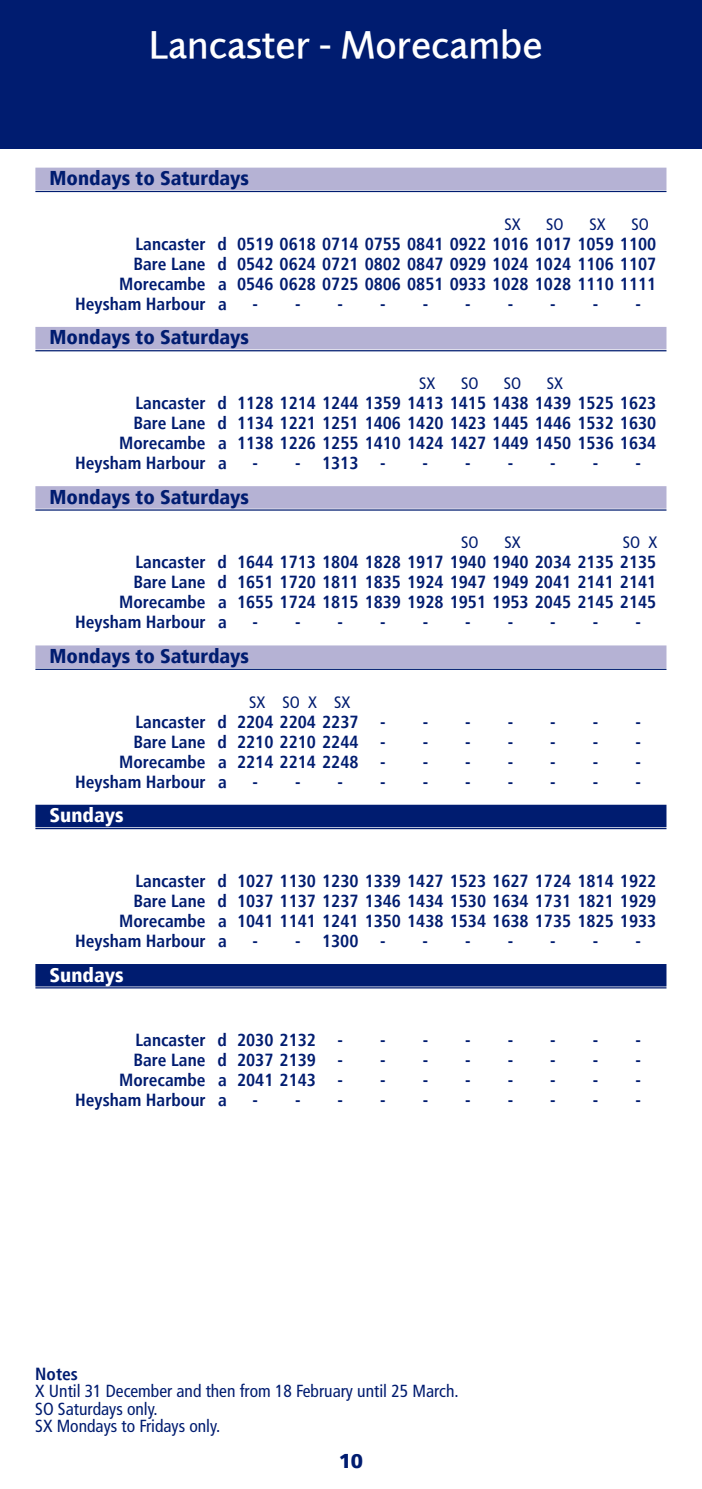
<style>
.page{position:relative;width:702px;height:1489px;background:#fff}
.page>*{position:absolute;margin:0;border:0;box-sizing:border-box;transform-origin:0 0}
.Table_Head{font:500 40px "Foundry Sans";color:#fff}
.Day_Head_Mon_-_Sat{font:900 condensed 20px "Frutiger LT";color:#001c70}
.Day_Head_Mon_-_Sun{font:900 condensed 20px "Frutiger LT";color:#fff}
.t1{font:900 20px "Frutiger LT";color:#001c70}
.Table_Text{font:700 condensed 17.5px "Frutiger LT";color:#001c70}
.Notes{font:condensed 17.5px "Frutiger LT";color:#001c70}
.Notes_Head{font:700 condensed 17.5px "Frutiger LT";color:#001c70}
.Codes_-_Medium{font:condensed 16.5px "Frutiger LT";color:#001c70}
</style>
<div class="page">
<div style="left:0;top:0;width:702px;height:149px;background:#001c70"></div>
<div style="left:35px;top:168px;width:631px;height:22px;background:#b5b2d4"></div>
<hr style="left:35px;top:191px;width:631px;height:1px;background:#001c70">
<div style="left:35px;top:327px;width:631px;height:22px;background:#b5b2d4"></div>
<hr style="left:35px;top:350px;width:631px;height:1px;background:#001c70">
<div style="left:35px;top:486px;width:631px;height:22px;background:#b5b2d4"></div>
<hr style="left:35px;top:509px;width:631px;height:1px;background:#001c70">
<div style="left:35px;top:645px;width:631px;height:23px;background:#b5b2d4"></div>
<hr style="left:35px;top:668px;width:631px;height:2px;background:#001c70">
<div style="left:35px;top:804px;width:631px;height:23px;background:#001c70"></div>
<hr style="left:35px;top:828px;width:631px;height:1px;background:#001c70">
<div style="left:35px;top:963px;width:631px;height:23px;background:#001c70"></div>
<hr style="left:35px;top:987px;width:631px;height:1px;background:#001c70">
<p class="Table_Head" style="left:149px;top:21px;width:395px">Lancaster - Morecambe</p>
<p class="Day_Head_Mon_-_Sat" style="left:50px;top:166px;width:201px">Mondays to Saturdays</p>
<p class="Codes_-_Medium" style="left:504px;top:214px;width:18px">SX</p>
<p class="Codes_-_Medium" style="left:546px;top:214px;width:19px">SO</p>
<p class="Codes_-_Medium" style="left:589px;top:214px;width:18px">SX</p>
<p class="Codes_-_Medium" style="left:631px;top:214px;width:19px">SO</p>
<p class="Table_Text" style="left:135px;top:233px;width:522px">Lancaster d 0519 0618 0714 0755 0841 0922 1016 1017 1059 1100</p>
<p class="Table_Text" style="left:133px;top:253px;width:524px">Bare Lane d 0542 0624 0721 0802 0847 0929 1024 1024 1106 1107</p>
<p class="Table_Text" style="left:119px;top:273px;width:538px">Morecambe a 0546 0628 0725 0806 0851 0933 1028 1028 1110 1111</p>
<p class="Table_Text" style="left:75px;top:293px;width:153px">Heysham Harbour a</p>
<p class="Table_Text" style="left:252px;top:293px;width:50px">- -</p>
<p class="Table_Text" style="left:337px;top:293px;width:50px">- -</p>
<p class="Table_Text" style="left:422px;top:293px;width:50px">- -</p>
<p class="Table_Text" style="left:507px;top:293px;width:50px">- -</p>
<p class="Table_Text" style="left:593px;top:293px;width:50px">- -</p>
<p class="Day_Head_Mon_-_Sat" style="left:50px;top:325px;width:201px">Mondays to Saturdays</p>
<p class="Codes_-_Medium" style="left:419px;top:374px;width:18px">SX</p>
<p class="Codes_-_Medium" style="left:461px;top:374px;width:19px">SO</p>
<p class="Codes_-_Medium" style="left:503px;top:374px;width:19px">SO</p>
<p class="Codes_-_Medium" style="left:547px;top:374px;width:18px">SX</p>
<p class="Table_Text" style="left:135px;top:392px;width:522px">Lancaster d 1128 1214 1244 1359 1413 1415 1438 1439 1525 1623</p>
<p class="Table_Text" style="left:133px;top:412px;width:524px">Bare Lane d 1134 1221 1251 1406 1420 1423 1445 1446 1532 1630</p>
<p class="Table_Text" style="left:119px;top:432px;width:538px">Morecambe a 1138 1226 1255 1410 1424 1427 1449 1450 1536 1634</p>
<p class="Table_Text" style="left:75px;top:452px;width:153px">Heysham Harbour a</p>
<p class="Table_Text" style="left:252px;top:452px;width:135px">- - 1313 -</p>
<p class="Table_Text" style="left:422px;top:452px;width:50px">- -</p>
<p class="Table_Text" style="left:507px;top:452px;width:50px">- -</p>
<p class="Table_Text" style="left:592px;top:452px;width:50px">- -</p>
<p class="Day_Head_Mon_-_Sat" style="left:50px;top:484px;width:201px">Mondays to Saturdays</p>
<p class="Codes_-_Medium" style="left:461px;top:533px;width:19px">SO</p>
<p class="Codes_-_Medium" style="left:504px;top:533px;width:18px">SX</p>
<p class="Codes_-_Medium" style="left:623px;top:533px;width:36px">SO X</p>
<p class="Table_Text" style="left:135px;top:552px;width:522px">Lancaster d 1644 1713 1804 1828 1917 1940 1940 2034 2135 2135</p>
<p class="Table_Text" style="left:133px;top:572px;width:524px">Bare Lane d 1651 1720 1811 1835 1924 1947 1949 2041 2141 2141</p>
<p class="Table_Text" style="left:119px;top:592px;width:538px">Morecambe a 1655 1724 1815 1839 1928 1951 1953 2045 2145 2145</p>
<p class="Table_Text" style="left:75px;top:612px;width:153px">Heysham Harbour a</p>
<p class="Table_Text" style="left:252px;top:612px;width:50px">- -</p>
<p class="Table_Text" style="left:337px;top:612px;width:50px">- -</p>
<p class="Table_Text" style="left:422px;top:612px;width:50px">- -</p>
<p class="Table_Text" style="left:507px;top:612px;width:50px">- -</p>
<p class="Table_Text" style="left:593px;top:612px;width:50px">- -</p>
<p class="Day_Head_Mon_-_Sat" style="left:50px;top:644px;width:201px">Mondays to Saturdays</p>
<p class="Codes_-_Medium" style="left:249px;top:692px;width:103px">SX SO X SX</p>
<p class="Table_Text" style="left:135px;top:711px;width:251px">Lancaster d 2204 2204 2237 -</p>
<p class="Table_Text" style="left:422px;top:711px;width:50px">- -</p>
<p class="Table_Text" style="left:507px;top:711px;width:50px">- -</p>
<p class="Table_Text" style="left:593px;top:711px;width:50px">- -</p>
<p class="Table_Text" style="left:133px;top:731px;width:254px">Bare Lane d 2210 2210 2244 -</p>
<p class="Table_Text" style="left:422px;top:731px;width:50px">- -</p>
<p class="Table_Text" style="left:507px;top:731px;width:50px">- -</p>
<p class="Table_Text" style="left:593px;top:731px;width:50px">- -</p>
<p class="Table_Text" style="left:119px;top:751px;width:268px">Morecambe a 2214 2214 2248 -</p>
<p class="Table_Text" style="left:422px;top:751px;width:50px">- -</p>
<p class="Table_Text" style="left:507px;top:751px;width:50px">- -</p>
<p class="Table_Text" style="left:593px;top:751px;width:50px">- -</p>
<p class="Table_Text" style="left:75px;top:771px;width:153px">Heysham Harbour a</p>
<p class="Table_Text" style="left:252px;top:771px;width:50px">- -</p>
<p class="Table_Text" style="left:337px;top:771px;width:50px">- -</p>
<p class="Table_Text" style="left:422px;top:771px;width:50px">- -</p>
<p class="Table_Text" style="left:507px;top:771px;width:50px">- -</p>
<p class="Table_Text" style="left:593px;top:771px;width:50px">- -</p>
<p class="Day_Head_Mon_-_Sun" style="left:50px;top:803px;width:76px">Sundays</p>
<p class="Table_Text" style="left:135px;top:870px;width:522px">Lancaster d 1027 1130 1230 1339 1427 1523 1627 1724 1814 1922</p>
<p class="Table_Text" style="left:133px;top:890px;width:524px">Bare Lane d 1037 1137 1237 1346 1434 1530 1634 1731 1821 1929</p>
<p class="Table_Text" style="left:119px;top:910px;width:538px">Morecambe a 1041 1141 1241 1350 1438 1534 1638 1735 1825 1933</p>
<p class="Table_Text" style="left:75px;top:930px;width:153px">Heysham Harbour a</p>
<p class="Table_Text" style="left:252px;top:930px;width:135px">- - 1300 -</p>
<p class="Table_Text" style="left:422px;top:930px;width:50px">- -</p>
<p class="Table_Text" style="left:507px;top:930px;width:50px">- -</p>
<p class="Table_Text" style="left:592px;top:930px;width:50px">- -</p>
<p class="Day_Head_Mon_-_Sun" style="left:50px;top:962px;width:76px">Sundays</p>
<p class="Table_Text" style="left:135px;top:1029px;width:209px">Lancaster d 2030 2132 -</p>
<p class="Table_Text" style="left:380px;top:1029px;width:50px">- -</p>
<p class="Table_Text" style="left:465px;top:1029px;width:50px">- -</p>
<p class="Table_Text" style="left:550px;top:1029px;width:50px">- -</p>
<p class="Table_Text" style="left:635px;top:1029px;width:7px">-</p>
<p class="Table_Text" style="left:133px;top:1049px;width:211px">Bare Lane d 2037 2139 -</p>
<p class="Table_Text" style="left:380px;top:1049px;width:50px">- -</p>
<p class="Table_Text" style="left:465px;top:1049px;width:50px">- -</p>
<p class="Table_Text" style="left:550px;top:1049px;width:50px">- -</p>
<p class="Table_Text" style="left:635px;top:1049px;width:7px">-</p>
<p class="Table_Text" style="left:119px;top:1069px;width:225px">Morecambe a 2041 2143 -</p>
<p class="Table_Text" style="left:380px;top:1069px;width:50px">- -</p>
<p class="Table_Text" style="left:465px;top:1069px;width:50px">- -</p>
<p class="Table_Text" style="left:550px;top:1069px;width:50px">- -</p>
<p class="Table_Text" style="left:635px;top:1069px;width:7px">-</p>
<p class="Table_Text" style="left:75px;top:1089px;width:153px">Heysham Harbour a</p>
<p class="Table_Text" style="left:252px;top:1089px;width:50px">- -</p>
<p class="Table_Text" style="left:337px;top:1089px;width:50px">- -</p>
<p class="Table_Text" style="left:422px;top:1089px;width:50px">- -</p>
<p class="Table_Text" style="left:507px;top:1089px;width:50px">- -</p>
<p class="Table_Text" style="left:593px;top:1089px;width:50px">- -</p>
<p class="Notes_Head" style="left:35px;top:1363px;width:44px">Notes</p>
<p class="Notes" style="left:35px;top:1380px;width:425px">X Until 31 December and then from 18 February until 25 March.</p>
<p class="Notes" style="left:35px;top:1398px;width:124px">SO Saturdays only.</p>
<p class="Notes" style="left:35px;top:1415px;width:186px">SX Mondays to Fridays only.</p>
<p class="t1" style="left:339px;top:1448px;width:26px">10</p>
</div>
